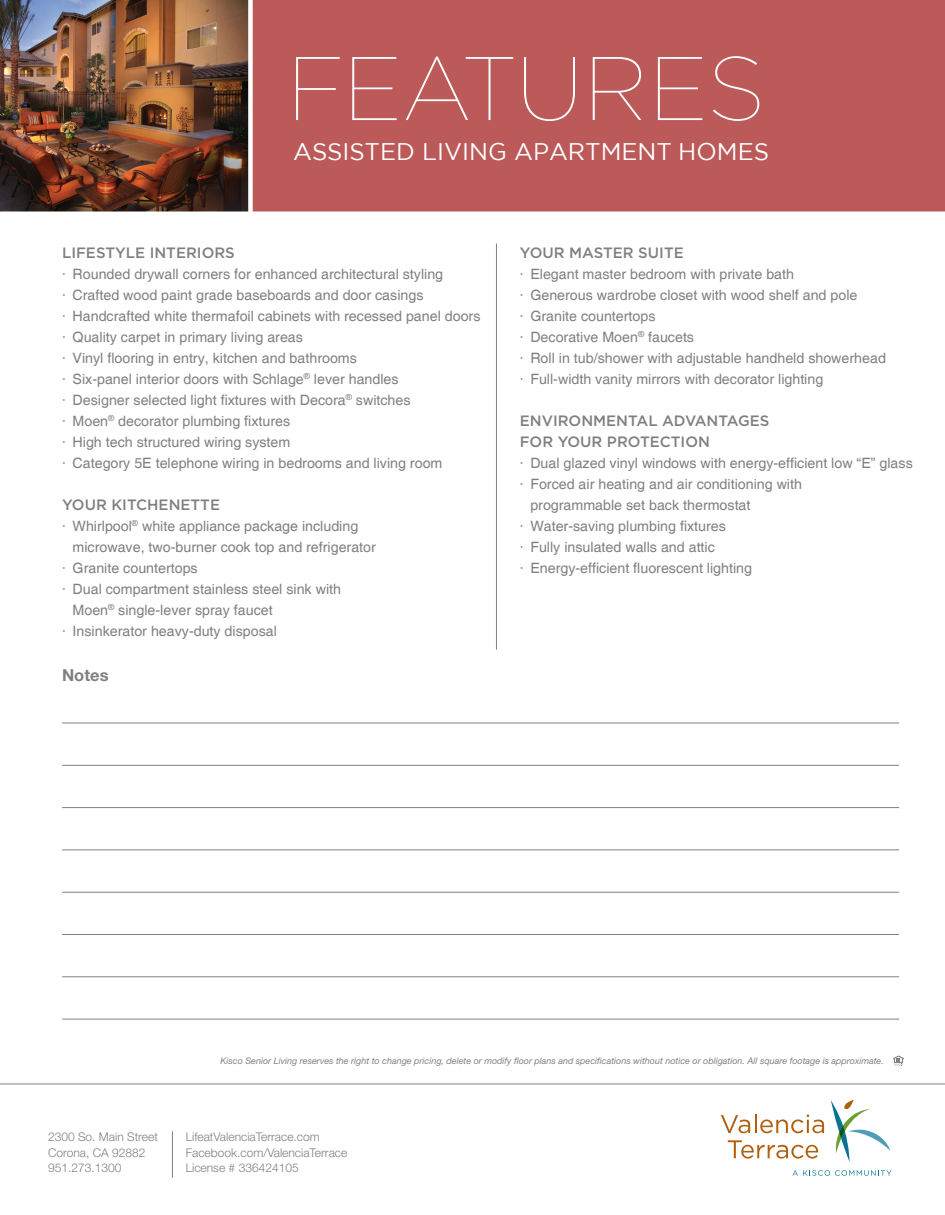
<style>
.page{position:relative;width:945px;height:1215px;background:#fff}
.page>*{position:absolute;margin:0;border:0;box-sizing:border-box;transform-origin:0 0}
.t1{font:100 90px "Gotham";color:#fff}
.t2{font:24px "Gotham";color:#fff}
.t3{font:700 16.5px "Helvetica Neue LT Std";color:#808083}
.t4{font:500 15px/21px "Gotham";color:#808083}
.t5{font:14.25px/21px "Helvetica";color:#808083}
.t6{font:300 12px/15.8px "Helvetica Neue LT Std";color:#808083}
.t7{font:italic 9px "Helvetica Neue LT Std";color:#808083}
</style>
<div class="page">
<div style="left:187px;top:0;width:758px;height:214px;background:#bb5a59"></div>
<hr style="left:172px;top:1131px;width:1px;height:47px;background:#808083">
<svg style="left:831px;top:1100px;width:59px;height:62px"></svg>
<svg style="left:721px;top:1114px;width:103px;height:19px"></svg>
<svg style="left:728px;top:1140px;width:90px;height:19px"></svg>
<svg style="left:792px;top:1170px;width:100px;height:6px"></svg>
<hr style="left:0;top:1084px;width:945px;height:1px;background:#808083">
<svg style="left:893px;top:1056px;width:11px;height:10px"></svg>
<img style="left:0;top:0;width:248px;height:212px">
<hr style="left:0;top:212px;width:945px;height:4px;background:#fff">
<div style="left:248px;top:0;width:5px;height:227px;background:#fff"></div>
<hr style="left:496px;top:244px;width:1px;height:406px;background:#808083">
<hr style="left:62px;top:723px;width:837px;height:1px;background:#808083">
<hr style="left:62px;top:765px;width:837px;height:1px;background:#808083">
<hr style="left:62px;top:807px;width:837px;height:1px;background:#808083">
<hr style="left:62px;top:850px;width:837px;height:1px;background:#808083">
<hr style="left:62px;top:892px;width:837px;height:1px;background:#808083">
<hr style="left:62px;top:934px;width:837px;height:1px;background:#808083">
<hr style="left:62px;top:976px;width:837px;height:1px;background:#808083">
<hr style="left:62px;top:1019px;width:837px;height:1px;background:#808083">
<h1 class="t1" style="left:287px;top:33px;width:480px">FEATURES</h1>
<h2 class="t2" style="left:293px;top:136px;width:477px">ASSISTED LIVING APARTMENT HOMES</h2>
<p class="t4" style="left:62px;top:242px;width:174px">LIFESTYLE INTERIORS</p>
<p class="t5" style="left:62px;top:264px;width:420px">· Rounded drywall corners for enhanced architectural styling<br>· Crafted wood paint grade baseboards and door casings<br>· Handcrafted white thermafoil cabinets with recessed panel doors · Quality carpet in primary living areas<br>· Vinyl flooring in entry, kitchen and bathrooms<br>· Six-panel interior doors with Schlage<sup>®</sup> lever handles<br>· Designer selected light fixtures with Decora<sup>®</sup> switches<br>· Moen<sup>®</sup> decorator plumbing fixtures<br>· High tech structured wiring system<br>· Category 5E telephone wiring in bedrooms and living room</p>
<p class="t4" style="left:62px;top:494px;width:159px">YOUR KITCHENETTE</p>
<p class="t5" style="left:62px;top:516px;width:298px">· Whirlpool<sup>®</sup> white appliance package including</p>
<p class="t5" style="left:73px;top:537px;width:305px">microwave, two-burner cook top and refrigerator</p>
<p class="t5" style="left:62px;top:558px;width:137px">· Granite countertops</p>
<p class="t5" style="left:62px;top:579px;width:280px">· Dual compartment stainless steel sink with</p>
<p class="t5" style="left:73px;top:600px;width:202px">Moen<sup>®</sup> single-lever spray faucet</p>
<p class="t5" style="left:62px;top:621px;width:216px">· Insinkerator heavy-duty disposal</p>
<p class="t3" style="left:62px;top:665px;width:48px">Notes</p>
<p class="t4" style="left:520px;top:242px;width:165px">YOUR MASTER SUITE</p>
<p class="t5" style="left:520px;top:264px;width:368px">· Elegant master bedroom with private bath<br>· Generous wardrobe closet with wood shelf and pole<br>· Granite countertops<br>· Decorative Moen<sup>®</sup> faucets<br>· Roll in tub/shower with adjustable handheld showerhead · Full-width vanity mirrors with decorator lighting</p>
<p class="t4" style="left:520px;top:410px;width:251px">ENVIRONMENTAL ADVANTAGES<br>FOR YOUR PROTECTION</p>
<p class="t5" style="left:520px;top:453px;width:394px">· Dual glazed vinyl windows with energy-efficient low “E” glass</p>
<p class="t5" style="left:520px;top:474px;width:284px">· Forced air heating and air conditioning with</p>
<p class="t5" style="left:530px;top:495px;width:222px">programmable set back thermostat</p>
<p class="t5" style="left:520px;top:516px;width:208px">· Water-saving plumbing fixtures</p>
<p class="t5" style="left:520px;top:537px;width:197px">· Fully insulated walls and attic</p>
<p class="t5" style="left:520px;top:558px;width:234px">· Energy-efficient fluorescent lighting</p>
<p class="t7" style="left:221px;top:1056px;width:665px">Kisco Senior Living reserves the right to change pricing, delete or modify floor plans and specifications without notice or obligation. All square footage is approximate.</p>
<p class="t6" style="left:48px;top:1129px;width:111px">2300 So. Main Street<br>Corona, CA 92882<br>951.273.1300</p>
<p class="t6" style="left:186px;top:1129px;width:163px">LifeatValenciaTerrace.com<br>Facebook.com/ValenciaTerrace<br>License # 336424105</p>
</div>
